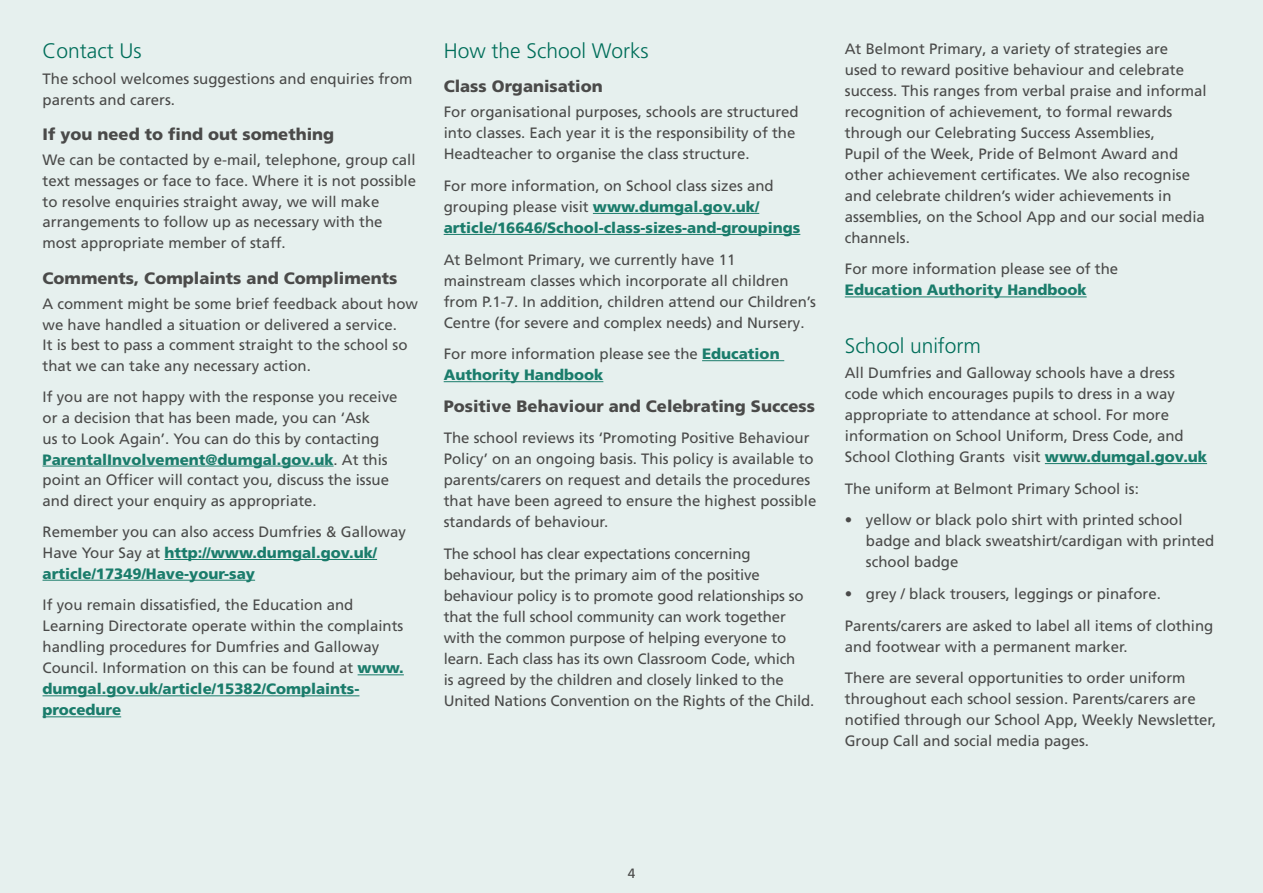
<style>
.page{position:relative;width:1263px;height:893px;background:#e6f0ee}
.page>*{position:absolute;margin:0;border:0;box-sizing:border-box;transform-origin:0 0}
.t1{font:300 21px "Frutiger LT Pro";color:#006e5a}
.Sub_heading_1{font:900 16.5px "Frutiger LT Pro";color:#4a4a49}
.Body{font:900 16.5px "Frutiger LT Pro";color:#4a4a49}
.Body-2{font:15px/21px "Frutiger LT Pro";color:#4a4a49}
.Bullets{font:15px/21px "Frutiger LT Pro";color:#4a4a49}
.Body-3{font:900 15px/21px "Frutiger LT Pro";color:#1a7c6b}
.t2{font:13.5px "Frutiger LT Pro";color:#4a4a49}
.s1{font-weight:900;color:#1a7c6b}
.s2{font-weight:400;color:#4a4a49}
</style>
<div class="page">
<hr style="left:43px;top:466px;width:291px;height:1px;background:#1a7c6b">
<hr style="left:164px;top:559px;width:213px;height:1px;background:#1a7c6b">
<hr style="left:43px;top:580px;width:212px;height:1px;background:#1a7c6b">
<hr style="left:358px;top:675px;width:46px;height:1px;background:#1a7c6b">
<hr style="left:43px;top:696px;width:316px;height:1px;background:#1a7c6b">
<hr style="left:43px;top:717px;width:78px;height:1px;background:#1a7c6b">
<hr style="left:593px;top:213px;width:166px;height:1px;background:#1a7c6b">
<hr style="left:444px;top:234px;width:356px;height:1px;background:#1a7c6b">
<hr style="left:702px;top:360px;width:82px;height:1px;background:#1a7c6b">
<hr style="left:444px;top:381px;width:159px;height:1px;background:#1a7c6b">
<hr style="left:845px;top:297px;width:242px;height:1px;background:#1a7c6b">
<hr style="left:1045px;top:463px;width:162px;height:1px;background:#1a7c6b">
<h2 class="t1" style="left:43px;top:39px;width:101px">Contact Us</h2>
<p class="Body-2" style="left:43px;top:68px;width:372px">The school welcomes suggestions and enquiries from parents and carers.</p>
<h3 class="Sub_heading_1" style="left:43px;top:125px;width:293px">If you need to find out something</h3>
<p class="Body-2" style="left:43px;top:150px;width:375px">We can be contacted by e-mail, telephone, group call text messages or face to face. Where it is not possible to resolve enquiries straight away, we will make arrangements to follow up as necessary with the most appropriate member of staff.</p>
<h3 class="Sub_heading_1" style="left:43px;top:268px;width:356px">Comments, Complaints and Compliments</h3>
<p class="Body-2" style="left:43px;top:294px;width:377px">A comment might be some brief feedback about how we have handled a situation or delivered a service.<br>It is best to pass a comment straight to the school so that we can take any necessary action.</p>
<p class="Body-2" style="left:43px;top:387px;width:357px">If you are not happy with the response you receive or a decision that has been made, you can ‘Ask<br>us to Look Again’. You can do this by contacting <span class="s1">ParentalInvolvement@dumgal.gov.uk</span>. At this point an Officer will contact you, discuss the issue and direct your enquiry as appropriate.</p>
<p class="Body-2" style="left:43px;top:522px;width:365px">Remember you can also access Dumfries &amp; Galloway<br>Have Your Say at <span class="s1">http://www.dumgal.gov.uk/ article/17349/Have-your-say</span></p>
<p class="Body-2" style="left:43px;top:595px;width:363px">If you remain dissatisfied, the Education and Learning Directorate operate within the complaints handling procedures for Dumfries and Galloway Council. Information on this can be found at <span class="s1">www. dumgal.gov.uk/article/15382/Complaints&shy;procedure</span></p>
<h2 class="t1" style="left:444px;top:39px;width:206px">How the School Works</h2>
<h3 class="Sub_heading_1" style="left:444px;top:76px;width:161px">Class Organisation</h3>
<p class="Body-2" style="left:444px;top:102px;width:357px">For organisational purposes, schools are structured into classes. Each year it is the responsibility of the<br>Headteacher to organise the class structure.</p>
<p class="Body-3" style="left:444px;top:175px;width:358px"><span class="s2">For more information, on School class sizes and grouping please visit</span> www.dumgal.gov.uk/ article/16646/School-class-sizes-and-groupings</p>
<p class="Body-2" style="left:444px;top:249px;width:374px">At Belmont Primary, we currently have 11 mainstream classes which incorporate all children from P.1-7. In addition, children attend our Children’s Centre (for severe and complex needs) and Nursery.</p>
<p class="Body-2" style="left:444px;top:344px;width:337px">For more information please see the <span class="s1">Education<br>Authority Handbook</span></p>
<p class="Body" style="left:444px;top:396px;width:373px">Positive Behaviour and Celebrating Success</p>
<p class="Body-2" style="left:444px;top:428px;width:374px">The school reviews its ‘Promoting Positive Behaviour Policy’ on an ongoing basis. This policy is available to parents/carers on request and details the procedures that have been agreed to ensure the highest possible standards of behaviour.</p>
<p class="Body-2" style="left:444px;top:543px;width:372px">The school has clear expectations concerning behaviour, but the primary aim of the positive behaviour policy is to promote good relationships so that the full school community can work together with the common purpose of helping everyone to learn. Each class has its own Classroom Code, which<br>is agreed by the children and closely linked to the United Nations Convention on the Rights of the Child.</p>
<p class="Body-2" style="left:845px;top:38px;width:363px">At Belmont Primary, a variety of strategies are<br>used to reward positive behaviour and celebrate success. This ranges from verbal praise and informal recognition of achievement, to formal rewards through our Celebrating Success Assemblies,<br>Pupil of the Week, Pride of Belmont Award and other achievement certificates. We also recognise and celebrate children’s wider achievements in assemblies, on the School App and our social media channels.</p>
<p class="Body-2" style="left:845px;top:259px;width:275px">For more information please see of the<br><span class="s1">Education Authority Handbook</span></p>
<h2 class="t1" style="left:845px;top:333px;width:138px">School uniform</h2>
<p class="Body-2" style="left:845px;top:362px;width:364px">All Dumfries and Galloway schools have a dress code which encourages pupils to dress in a way appropriate to attendance at school. For more information on School Uniform, Dress Code, and School Clothing Grants visit <span class="s1">www.dumgal.gov.uk</span></p>
<p class="Body-2" style="left:845px;top:478px;width:295px">The uniform at Belmont Primary School is:</p>
<p class="Bullets" style="left:866px;top:510px;width:350px;text-indent:-21px">• yellow or black polo shirt with printed school badge and black sweatshirt/cardigan with printed school badge</p>
<p class="Bullets" style="left:845px;top:583px;width:318px">• grey / black trousers, leggings or pinafore.</p>
<p class="Body-2" style="left:845px;top:615px;width:370px">Parents/carers are asked to label all items of clothing and footwear with a permanent marker.</p>
<p class="Body-2" style="left:845px;top:668px;width:373px">There are several opportunities to order uniform throughout each school session. Parents/carers are notified through our School App, Weekly Newsletter, Group Call and social media pages.</p>
<p class="t2" style="left:628px;top:865px;width:9px">4</p>
</div>
